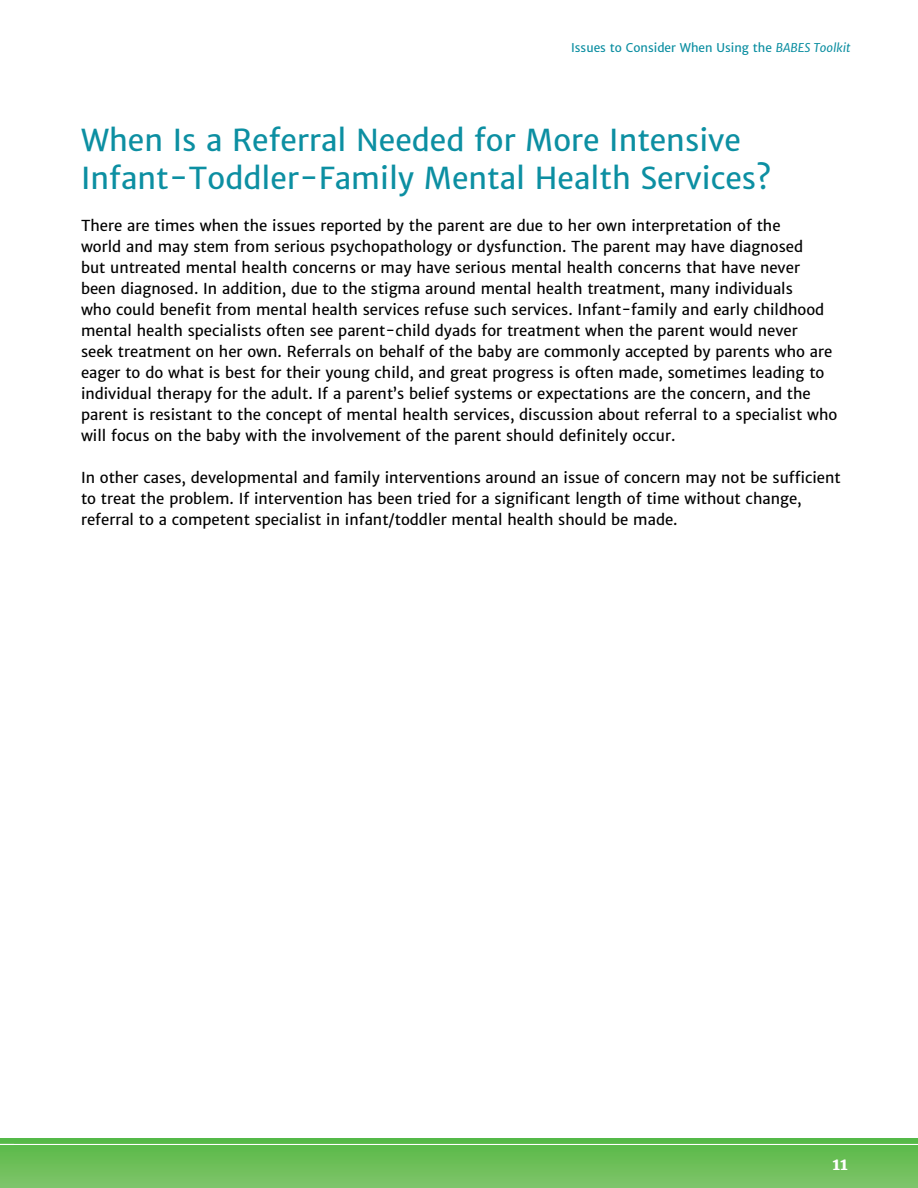
<style>
.page{position:relative;width:918px;height:1188px;background:#fff}
.page>*{position:absolute;margin:0;border:0;box-sizing:border-box;transform-origin:0 0}
.t1{font:30px/37.5px "Merriweather Sans";color:#0c8fa2}
.t2{font:700 16.5px "Merriweather";color:#fff}
.paragraph{font:15px/21px "Merriweather Sans";color:#000}
.page_header_right{font:12px "Merriweather Sans";color:#0b8ea1}
.s1{font-style:italic}
</style>
<div class="page">
<div style="left:0;top:1139px;width:918px;height:49px;background:linear-gradient(to bottom,#57b947,#80c46a)"></div>
<hr style="left:0;top:1144px;width:918px;height:1px;background:#fff">
<p class="page_header_right" style="left:571px;top:41px;width:281px">Issues to Consider When Using the <span class="s1">BABES Toolkit</span></p>
<h2 class="t1" style="left:81px;top:122px;width:692px">When Is a Referral Needed for More Intensive<br>Infant-Toddler-Family Mental Health Services?</h2>
<p class="paragraph" style="left:81px;top:215px;width:758px">There are times when the issues reported by the parent are due to her own interpretation of the<br>world and may stem from serious psychopathology or dysfunction. The parent may have diagnosed<br>but untreated mental health concerns or may have serious mental health concerns that have never been diagnosed. In addition, due to the stigma around mental health treatment, many individuals<br>who could benefit from mental health services refuse such services. Infant-family and early childhood mental health specialists often see parent-child dyads for treatment when the parent would never<br>seek treatment on her own. Referrals on behalf of the baby are commonly accepted by parents who are eager to do what is best for their young child, and great progress is often made, sometimes leading to individual therapy for the adult. If a parent’s belief systems or expectations are the concern, and the parent is resistant to the concept of mental health services, discussion about referral to a specialist who will focus on the baby with the involvement of the parent should definitely occur.</p>
<p class="paragraph" style="left:81px;top:467px;width:761px">In other cases, developmental and family interventions around an issue of concern may not be sufficient to treat the problem. If intervention has been tried for a significant length of time without change, referral to a competent specialist in infant/toddler mental health should be made.</p>
<p class="t2" style="left:832px;top:1154px;width:17px">11</p>
</div>
